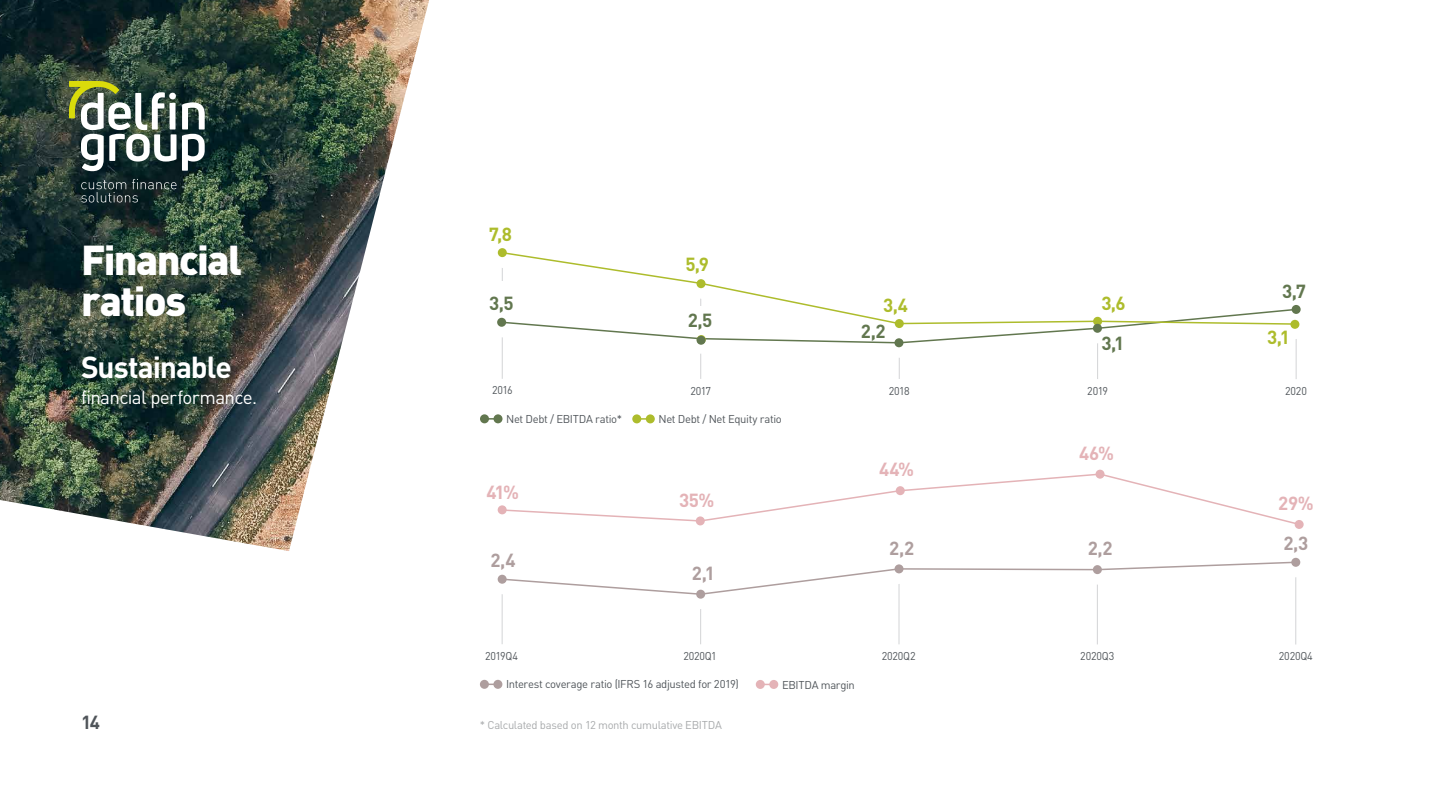
<style>
.page{position:relative;width:1440px;height:810px;background:#fff}
.page>*{position:absolute;margin:0;border:0;box-sizing:border-box;transform-origin:0 0}
.t1{font:900 41.25px/41.2px "DIN Pro";letter-spacing:-.035em;color:#fff}
.t2{font:700 30px "DIN Pro";letter-spacing:-.035em;color:#fff}
.t3{font:18.75px "DIN Pro";letter-spacing:-.035em;color:#fff}
.t4{font:700 18.75px "DIN Pro";color:#ae9e9e}
.t5{font:700 18.75px "DIN Pro";letter-spacing:-.025em;color:#e4b3b7}
.t6{font:700 18.75px "DIN Pro";color:#adbc2c}
.t7{font:700 18.75px "DIN Pro";color:#62774f}
.t8{font:700 18.75px "DIN Pro";color:#50555a}
.t9{font:11.25px "DIN Pro";letter-spacing:-.03em;color:#50555a}
.t10{font:11.25px "DIN Pro";letter-spacing:-.03em;color:#50555a;scale:.95 1}
.t11{font:11.25px "DIN Pro";letter-spacing:-.03em;color:#a8aaac}
</style>
<div class="page">
<img style="left:0;top:0;width:429px;height:551px">
<hr style="left:1296px;top:320px;width:1px;height:59px;background:#d3d4d6">
<hr style="left:1097px;top:321px;width:1px;height:58px;background:#d3d4d6">
<hr style="left:899px;top:324px;width:1px;height:55px;background:#d3d4d6">
<hr style="left:700px;top:283px;width:1px;height:96px;background:#d3d4d6">
<hr style="left:502px;top:253px;width:1px;height:126px;background:#d3d4d6">
<svg style="left:69px;top:81px;width:136px;height:90px"></svg>
<svg style="left:81px;top:179px;width:96px;height:23px;background:#2b3d3e"></svg>
<div style="left:494px;top:414px;width:9px;height:9px;background:#62774f;border-radius:50%"></div>
<div style="left:480px;top:414px;width:9px;height:9px;background:#62774f;border-radius:50%"></div>
<div style="left:646px;top:414px;width:9px;height:9px;background:#adbc2c;border-radius:50%"></div>
<div style="left:632px;top:414px;width:9px;height:9px;background:#adbc2c;border-radius:50%"></div>
<div style="left:493px;top:680px;width:9px;height:9px;background:#ae9e9e;border-radius:50%"></div>
<div style="left:480px;top:680px;width:9px;height:9px;background:#ae9e9e;border-radius:50%"></div>
<div style="left:769px;top:680px;width:9px;height:9px;background:#e4b3b7;border-radius:50%"></div>
<div style="left:756px;top:680px;width:9px;height:9px;background:#e4b3b7;border-radius:50%"></div>
<hr style="left:1295px;top:562px;width:1px;height:83px;background:#d3d4d6">
<hr style="left:1097px;top:570px;width:1px;height:74px;background:#d3d4d6">
<hr style="left:899px;top:569px;width:1px;height:75px;background:#d3d4d6">
<hr style="left:700px;top:594px;width:1px;height:50px;background:#d3d4d6">
<hr style="left:502px;top:579px;width:1px;height:65px;background:#d3d4d6">
<svg style="left:501px;top:561px;width:796px;height:35px"></svg>
<div style="left:498px;top:575px;width:9px;height:9px;background:#ae9e9e;border-radius:50%"></div>
<svg style="left:501px;top:473px;width:796px;height:53px"></svg>
<div style="left:498px;top:505px;width:9px;height:9px;background:#e4b3b7;border-radius:50%"></div>
<div style="left:696px;top:516px;width:9px;height:9px;background:#e4b3b7;border-radius:50%"></div>
<div style="left:896px;top:486px;width:9px;height:9px;background:#e4b3b7;border-radius:50%"></div>
<div style="left:1096px;top:470px;width:9px;height:9px;background:#e4b3b7;border-radius:50%"></div>
<div style="left:1295px;top:520px;width:9px;height:9px;background:#e4b3b7;border-radius:50%"></div>
<div style="left:1291px;top:558px;width:9px;height:9px;background:#ae9e9e;border-radius:50%"></div>
<div style="left:1093px;top:565px;width:9px;height:9px;background:#ae9e9e;border-radius:50%"></div>
<div style="left:895px;top:564px;width:9px;height:9px;background:#ae9e9e;border-radius:50%"></div>
<div style="left:696px;top:590px;width:9px;height:9px;background:#ae9e9e;border-radius:50%"></div>
<svg style="left:501px;top:326px;width:797px;height:18px"></svg>
<svg style="left:500px;top:252px;width:798px;height:74px"></svg>
<div style="left:498px;top:248px;width:9px;height:9px;background:#adbc2c;border-radius:50%"></div>
<div style="left:697px;top:279px;width:9px;height:9px;background:#adbc2c;border-radius:50%"></div>
<div style="left:497px;top:318px;width:9px;height:9px;background:#62774f;border-radius:50%"></div>
<div style="left:697px;top:336px;width:9px;height:9px;background:#62774f;border-radius:50%"></div>
<div style="left:894px;top:338px;width:9px;height:9px;background:#62774f;border-radius:50%"></div>
<div style="left:1093px;top:317px;width:9px;height:9px;background:#adbc2c;border-radius:50%"></div>
<div style="left:1290px;top:320px;width:9px;height:9px;background:#adbc2c;border-radius:50%"></div>
<div style="left:895px;top:319px;width:9px;height:9px;background:#adbc2c;border-radius:50%"></div>
<div style="left:1093px;top:324px;width:9px;height:9px;background:#62774f;border-radius:50%"></div>
<div style="left:1292px;top:305px;width:9px;height:9px;background:#62774f;border-radius:50%"></div>
<h1 class="t1" style="left:81px;top:238px;width:163px">Financial ratios</h1>
<h2 class="t2" style="left:81px;top:347px;width:152px">Sustainable</h2>
<h3 class="t3" style="left:81px;top:383px;width:178px">financial performance.</h3>
<h3 class="t8" style="left:81px;top:709px;width:21px">14</h3>
<h3 class="t6" style="left:489px;top:221px;width:25px">7,8</h3>
<h3 class="t6" style="left:685px;top:252px;width:25px">5,9</h3>
<h3 class="t7" style="left:489px;top:291px;width:26px">3,5</h3>
<h3 class="t6" style="left:883px;top:292px;width:26px">3,4</h3>
<h3 class="t6" style="left:1101px;top:291px;width:26px">3,6</h3>
<h3 class="t7" style="left:688px;top:307px;width:26px">2,5</h3>
<h3 class="t7" style="left:861px;top:319px;width:26px">2,2</h3>
<h3 class="t7" style="left:1101px;top:330px;width:24px">3,1</h3>
<h3 class="t7" style="left:1282px;top:278px;width:25px">3,7</h3>
<h3 class="t6" style="left:1267px;top:324px;width:24px">3,1</h3>
<p class="t10" style="left:492px;top:382px;width:23px">2016</p>
<p class="t10" style="left:690px;top:382px;width:23px">2017</p>
<p class="t10" style="left:889px;top:382px;width:23px">2018</p>
<p class="t10" style="left:1087px;top:382px;width:23px">2019</p>
<p class="t10" style="left:1285px;top:382px;width:24px">2020</p>
<p class="t9" style="left:506px;top:410px;width:117px">Net Debt / EBITDA ratio*</p>
<p class="t9" style="left:659px;top:410px;width:125px">Net Debt / Net Equity ratio</p>
<h3 class="t5" style="left:486px;top:479px;width:34px">41%</h3>
<h3 class="t4" style="left:490px;top:547px;width:27px">2,4</h3>
<h3 class="t5" style="left:679px;top:487px;width:37px">35%</h3>
<h3 class="t4" style="left:692px;top:561px;width:25px">2,1</h3>
<h3 class="t5" style="left:879px;top:457px;width:36px">44%</h3>
<h3 class="t5" style="left:1079px;top:440px;width:36px">46%</h3>
<h3 class="t5" style="left:1278px;top:491px;width:37px">29%</h3>
<h3 class="t4" style="left:889px;top:535px;width:27px">2,2</h3>
<h3 class="t4" style="left:1088px;top:536px;width:27px">2,2</h3>
<h3 class="t4" style="left:1283px;top:530px;width:26px">2,3</h3>
<p class="t10" style="left:485px;top:647px;width:36px">2019Q4</p>
<p class="t10" style="left:683px;top:647px;width:37px">2020Q1</p>
<p class="t10" style="left:882px;top:647px;width:37px">2020Q2</p>
<p class="t10" style="left:1080px;top:647px;width:37px">2020Q3</p>
<p class="t10" style="left:1279px;top:648px;width:37px">2020Q4</p>
<p class="t9" style="left:506px;top:676px;width:234px">Interest coverage ratio (IFRS 16 adjusted for 2019)</p>
<p class="t9" style="left:782px;top:676px;width:74px">EBITDA margin</p>
<p class="t11" style="left:480px;top:716px;width:244px">* Calculated based on 12 month cumulative EBITDA</p>
</div>
